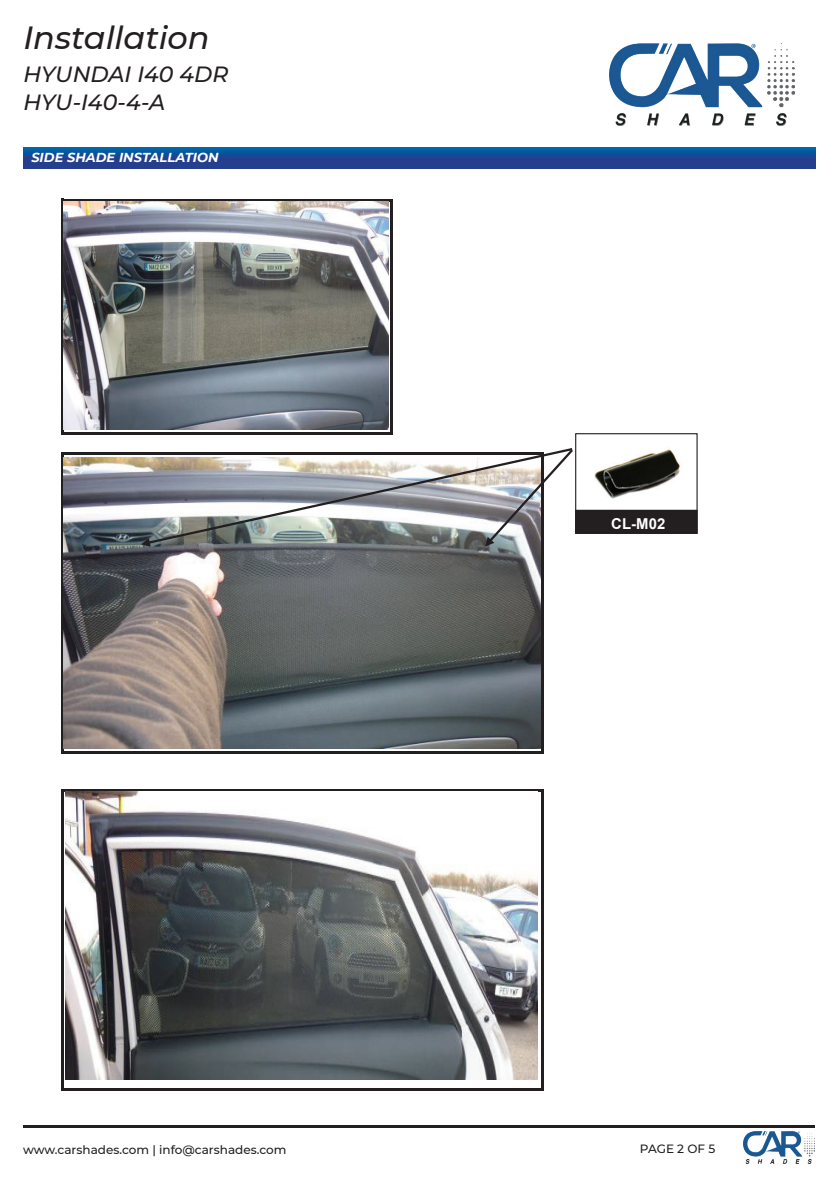
<style>
.page{position:relative;width:840px;height:1191px;background:#fff}
.page>*{position:absolute;margin:0;border:0;box-sizing:border-box;transform-origin:0 0}
.t1{font:italic 500 32px "Montserrat";color:#231f20}
.t2{font:italic 500 22px/28px "Montserrat";color:#231f20}
.t3{font:700 15px "Arial";color:#fff}
.t4{font:italic 700 13px "Montserrat";color:#fff}
.t5{font:500 12px "Montserrat";color:#231f20}
</style>
<div class="page">
<hr style="left:23px;top:1125px;width:791px;height:2px;background:#231f20">
<img style="left:743px;top:1131px;width:71px;height:32px">
<img style="left:609px;top:43px;width:184px;height:83px">
<svg style="left:23px;top:147px;width:792px;height:21px;background:#164b96"></svg>
<hr style="left:61px;top:199px;width:3px;height:236px;background:#231f20">
<hr style="left:61px;top:452px;width:3px;height:301px;background:#231f20">
<hr style="left:540px;top:454px;width:3px;height:299px;background:#231f20">
<hr style="left:61px;top:789px;width:3px;height:301px;background:#231f20">
<hr style="left:390px;top:202px;width:3px;height:233px;background:#231f20">
<hr style="left:540px;top:792px;width:3px;height:298px;background:#231f20">
<hr style="left:64px;top:199px;width:329px;height:3px;background:#231f20">
<hr style="left:64px;top:432px;width:329px;height:3px;background:#231f20">
<hr style="left:64px;top:452px;width:479px;height:2px;background:#231f20">
<hr style="left:64px;top:750px;width:479px;height:3px;background:#231f20">
<hr style="left:64px;top:789px;width:479px;height:3px;background:#231f20">
<hr style="left:64px;top:1088px;width:479px;height:2px;background:#231f20">
<div style="left:575px;top:433px;width:122px;height:101px;border:1px solid #231f20"></div>
<div style="left:575px;top:510px;width:121px;height:23px;background:#231f20"></div>
<div style="left:575px;top:510px;width:122px;height:24px;border:1px solid #231f20"></div>
<img style="left:63px;top:202px;width:325px;height:227px">
<img style="left:63px;top:458px;width:477px;height:290px">
<img style="left:141px;top:448px;width:431px;height:99px">
<svg style="left:484px;top:449px;width:88px;height:97px"></svg>
<img style="left:65px;top:791px;width:472px;height:288px">
<img style="left:580px;top:437px;width:114px;height:70px">
<h1 class="t1" style="left:23px;top:15px;width:188px">Installation</h1>
<h2 class="t2" style="left:23px;top:59px;width:206px">HYUNDAI I40 4DR<br>HYU-I40-4-A</h2>
<p class="t4" style="left:31px;top:148px;width:189px">SIDE SHADE INSTALLATION</p>
<p class="t3" style="left:611px;top:513px;width:56px">CL-M02</p>
<p class="t5" style="left:23px;top:1141px;width:265px">www.carshades.com | info@carshades.com</p>
<p class="t5" style="left:639px;top:1140px;width:77px">PAGE 2 OF 5</p>
</div>
